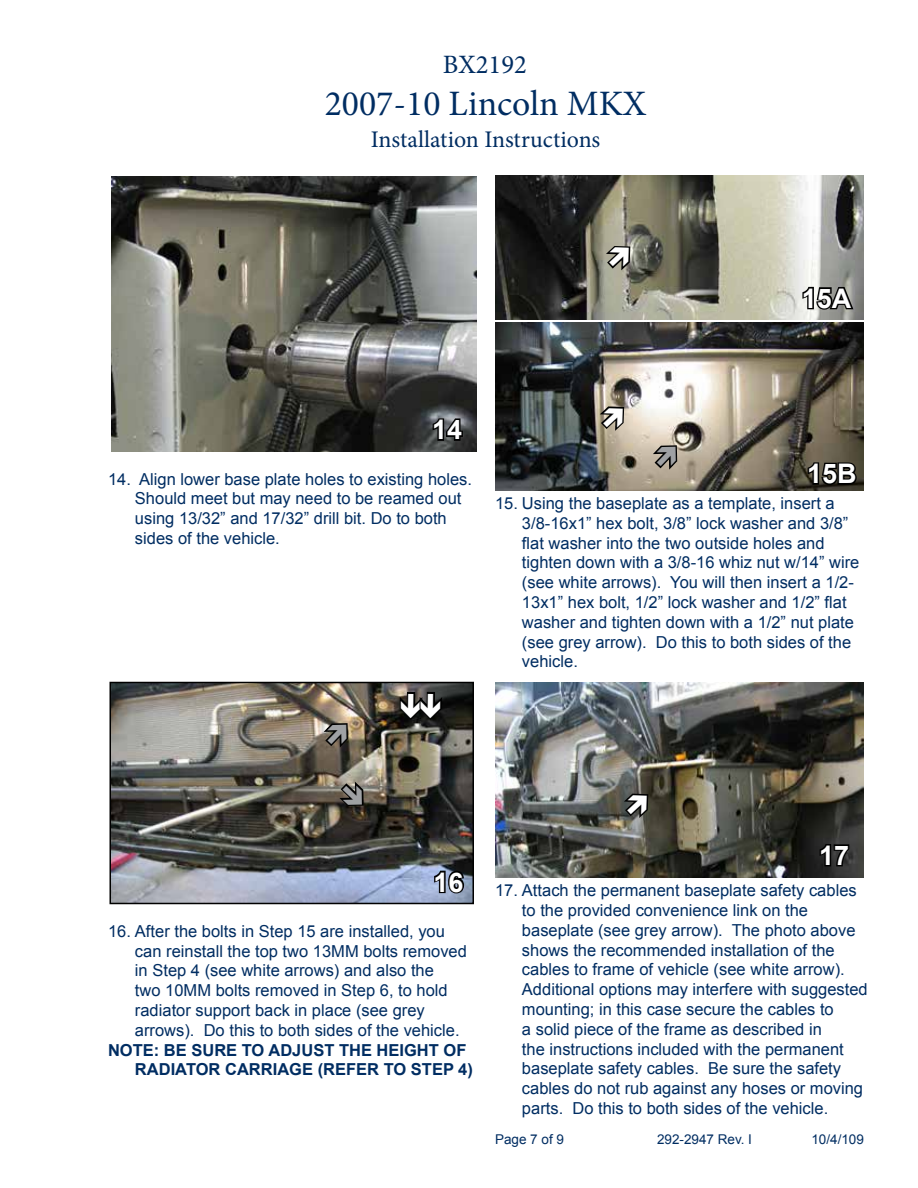
<style>
.page{position:relative;width:918px;height:1188px;background:#fff}
.page>*{position:absolute;margin:0;border:0;box-sizing:border-box;transform-origin:0 0}
.t1{font:35.7px "Minion Pro";color:#002d62}
.t2{font:700 27px "Arial";color:#fff}
.t3{font:26.55px "Minion Pro";color:#002d62}
.t4{font:23.85px "Minion Pro";color:#002d62}
.t5{font:16.5px/19.8px "Arial";color:#002d62}
.t6{font:700 16.5px/19.8px "Arial";color:#002d62}
.t7{font:13.5px "Arial";color:#002d62}
</style>
<div class="page">
<img style="left:112px;top:177px;width:365px;height:275px">
<svg style="left:431px;top:416px;width:33px;height:26px"></svg>
<img style="left:495px;top:176px;width:369px;height:144px">
<img style="left:495px;top:322px;width:369px;height:169px">
<svg style="left:806px;top:460px;width:53px;height:27px"></svg>
<svg style="left:801px;top:284px;width:55px;height:27px"></svg>
<img style="left:113px;top:685px;width:358px;height:216px">
<div style="left:110px;top:682px;width:364px;height:222px;border:2px solid #000"></div>
<svg style="left:433px;top:869px;width:33px;height:26px"></svg>
<img style="left:495px;top:682px;width:369px;height:196px">
<svg style="left:818px;top:843px;width:33px;height:25px"></svg>
<svg style="left:602px;top:244px;width:31px;height:30px"></svg>
<svg style="left:596px;top:405px;width:30px;height:29px"></svg>
<svg style="left:649px;top:444px;width:31px;height:29px"></svg>
<svg style="left:320px;top:722px;width:31px;height:29px"></svg>
<svg style="left:336px;top:778px;width:29px;height:31px"></svg>
<svg style="left:397px;top:690px;width:47px;height:32px;background:#21201e"></svg>
<svg style="left:620px;top:792px;width:31px;height:30px"></svg>
<h3 class="t3" style="left:443px;top:47px;width:85px">BX2192</h3>
<h1 class="t1" style="left:325px;top:80px;width:323px">2007-10 Lincoln MKX</h1>
<h3 class="t4" style="left:371px;top:123px;width:231px">Installation Instructions</h3>
<h2 class="t2" style="left:432px;top:412px;width:32px">14</h2>
<h2 class="t2" style="left:802px;top:281px;width:51px">15A</h2>
<p class="t5" style="left:135px;top:469px;width:339px;text-indent:-27px">14. Align lower base plate holes to existing holes.<br>Should meet but may need to be reamed out using 13/32” and 17/32” drill bit. Do to both sides of the vehicle.</p>
<h2 class="t2" style="left:807px;top:456px;width:51px">15B</h2>
<p class="t5" style="left:522px;top:493px;width:339px;text-indent:-27px">15. Using the baseplate as a template, insert a 3/8-16x1” hex bolt, 3/8” lock washer and 3/8” flat washer into the two outside holes and tighten down with a 3/8-16 whiz nut w/14” wire (see white arrows). You will then insert a 1/2- 13x1” hex bolt, 1/2” lock washer and 1/2” flat washer and tighten down with a 1/2” nut plate (see grey arrow). Do this to both sides of the vehicle.</p>
<h2 class="t2" style="left:819px;top:838px;width:32px">17</h2>
<p class="t5" style="left:522px;top:881px;width:347px;text-indent:-88px"><sup>16</sup> 17. Attach the permanent baseplate safety cables to the provided convenience link on the baseplate (see grey arrow). The photo above shows the recommended installation of the cables to frame of vehicle (see white arrow).<br>Additional options may interfere with suggested mounting; in this case secure the cables to<br>a solid piece of the frame as described in<br>the instructions included with the permanent baseplate safety cables. Be sure the safety cables do not rub against any hoses or moving parts. Do this to both sides of the vehicle.</p>
<p class="t5" style="left:135px;top:921px;width:333px;text-indent:-27px">16. After the bolts in Step 15 are installed, you can reinstall the top two 13MM bolts removed in Step 4 (see white arrows) and also the<br>two 10MM bolts removed in Step 6, to hold radiator support back in place (see grey arrows). Do this to both sides of the vehicle.</p>
<p class="t6" style="left:135px;top:1040px;width:339px;text-indent:-27px">NOTE: BE SURE TO ADJUST THE HEIGHT OF<br>RADIATOR CARRIAGE (REFER TO STEP 4)</p>
<p class="t7" style="left:495px;top:1130px;width:71px">Page 7 of 9</p>
<p class="t7" style="left:657px;top:1130px;width:97px">292-2947 Rev. I</p>
<p class="t7" style="left:811px;top:1130px;width:54px">10/4/109</p>
</div>
